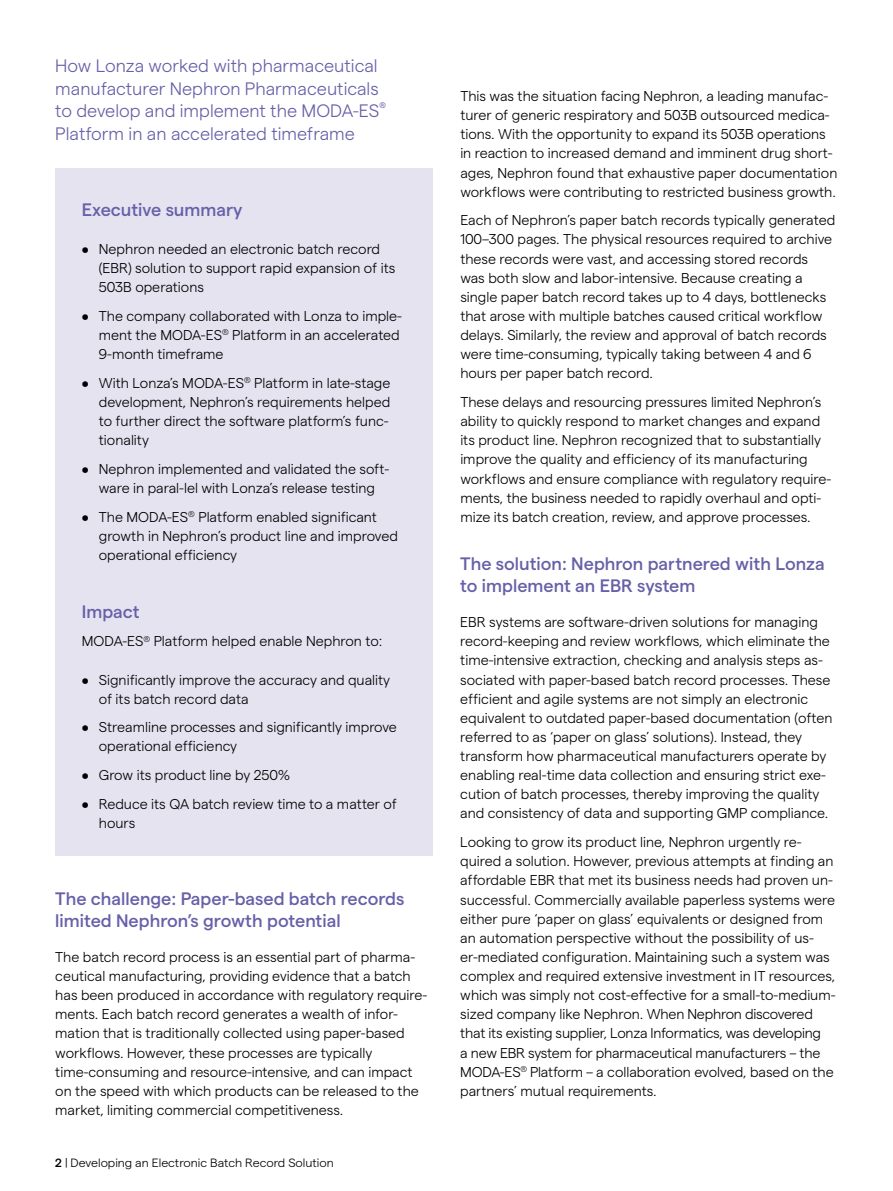
<style>
.page{position:relative;width:893px;height:1191px;background:#fff}
.page>*{position:absolute;margin:0;border:0;box-sizing:border-box;transform-origin:0 0}
.t1{font:500 18px/22.5px "Matter";color:#6660a8}
.t2{font:300 18px/22.5px "Matter";color:#6660a8;text-align:justify}
.t3{font:300 14.25px/19px "Matter";color:#000}
.t4{font:300 12px "Matter";color:#000}
.t5{font:500 8.1px "Matter";color:#6660a8}
.s1{font-weight:500}
</style>
<div class="page">
<div style="left:55px;top:168px;width:378px;height:687px;background:#e6e3f1"></div>
<p class="t2" style="left:55px;top:53px;width:326px">How Lonza worked with pharmaceutical manufacturer Nephron Pharmaceuticals to develop and implement the MODA-ES</p>
<p class="t5" style="left:379px;top:99px;width:8px">®</p>
<p class="t2" style="left:55px;top:121px;width:301px">Platform in an accelerated timeframe</p>
<p class="t1" style="left:82px;top:197px;width:162px">Executive summary</p>
<p class="t3" style="left:99px;top:238px;width:298px;text-indent:-17px">• Nephron needed an electronic batch record (EBR) solution to support rapid expansion of its<br>503B operations</p>
<p class="t3" style="left:99px;top:305px;width:305px;text-indent:-17px">• The company collaborated with Lonza to imple&shy;ment the MODA-ES<sup>®</sup> Platform in an accelerated<br>9-month timeframe</p>
<p class="t3" style="left:99px;top:372px;width:293px;text-indent:-17px">• With Lonza’s MODA-ES<sup>®</sup> Platform in late-stage development, Nephron’s requirements helped to further direct the software platform’s func&shy;tionality</p>
<p class="t3" style="left:82px;top:458px;width:309px;text-align:center">• Nephron implemented and validated the soft&shy;ware in paral-lel with Lonza’s release testing</p>
<p class="t3" style="left:99px;top:506px;width:301px;text-indent:-17px">• The MODA-ES<sup>®</sup> Platform enabled significant growth in Nephron’s product line and improved operational efficiency</p>
<p class="t1" style="left:82px;top:598px;width:59px">Impact</p>
<p class="t3" style="left:82px;top:630px;width:302px">MODA-ES<sup>®</sup> Platform helped enable Nephron to:</p>
<p class="t3" style="left:99px;top:669px;width:293px;text-indent:-17px">• Significantly improve the accuracy and quality of its batch record data</p>
<p class="t3" style="left:99px;top:716px;width:300px;text-indent:-17px">• Streamline processes and significantly improve operational efficiency</p>
<p class="t3" style="left:82px;top:764px;width:210px">• Grow its product line by 250%</p>
<p class="t3" style="left:99px;top:793px;width:300px;text-indent:-17px">• Reduce its QA batch review time to a matter of hours</p>
<p class="t1" style="left:55px;top:885px;width:351px">The challenge: Paper-based batch records limited Nephron’s growth potential</p>
<p class="t3" style="left:55px;top:946px;width:374px">The batch record process is an essential part of pharma&shy;ceutical manufacturing, providing evidence that a batch has been produced in accordance with regulatory require&shy;ments. Each batch record generates a wealth of infor&shy;mation that is traditionally collected using paper-based workflows. However, these processes are typically time-consuming and resource-intensive, and can impact on the speed with which products can be released to the market, limiting commercial competitiveness.</p>
<p class="t4" style="left:55px;top:1154px;width:280px"><span class="s1">2</span> | Developing an Electronic Batch Record Solution</p>
<p class="t3" style="left:460px;top:85px;width:379px">This was the situation facing Nephron, a leading manufac&shy;turer of generic respiratory and 503B outsourced medica&shy;tions. With the opportunity to expand its 503B operations in reaction to increased demand and imminent drug short&shy;ages, Nephron found that exhaustive paper documentation workflows were contributing to restricted business growth.</p>
<p class="t3" style="left:460px;top:210px;width:376px">Each of Nephron’s paper batch records typically generated 100–300 pages. The physical resources required to archive these records were vast, and accessing stored records was both slow and labor-intensive. Because creating a single paper batch record takes up to 4 days, bottlenecks that arose with multiple batches caused critical workflow delays. Similarly, the review and approval of batch records were time-consuming, typically taking between 4 and 6 hours per paper batch record.</p>
<p class="t3" style="left:460px;top:391px;width:372px">These delays and resourcing pressures limited Nephron’s ability to quickly respond to market changes and expand its product line. Nephron recognized that to substantially improve the quality and efficiency of its manufacturing workflows and ensure compliance with regulatory require&shy;ments, the business needed to rapidly overhaul and opti&shy;mize its batch creation, review, and approve processes.</p>
<p class="t1" style="left:460px;top:550px;width:366px">The solution: Nephron partnered with Lonza to implement an EBR system</p>
<p class="t3" style="left:460px;top:611px;width:374px">EBR systems are software-driven solutions for managing record-keeping and review workflows, which eliminate the time-intensive extraction, checking and analysis steps as&shy;sociated with paper-based batch record processes. These efficient and agile systems are not simply an electronic equivalent to outdated paper-based documentation (often referred to as ‘paper on glass’ solutions). Instead, they transform how pharmaceutical manufacturers operate by enabling real-time data collection and ensuring strict exe&shy;cution of batch processes, thereby improving the quality and consistency of data and supporting GMP compliance.</p>
<p class="t3" style="left:460px;top:831px;width:377px">Looking to grow its product line, Nephron urgently re&shy;quired a solution. However, previous attempts at finding an affordable EBR that met its business needs had proven un&shy;successful. Commercially available paperless systems were either pure ‘paper on glass’ equivalents or designed from an automation perspective without the possibility of us&shy;er-mediated configuration. Maintaining such a system was complex and required extensive investment in IT resources, which was simply not cost-effective for a small-to-medium&shy;sized company like Nephron. When Nephron discovered that its existing supplier, Lonza Informatics, was developing<br>a new EBR system for pharmaceutical manufacturers – the MODA-ES<sup>®</sup> Platform – a collaboration evolved, based on the partners’ mutual requirements.</p>
</div>
